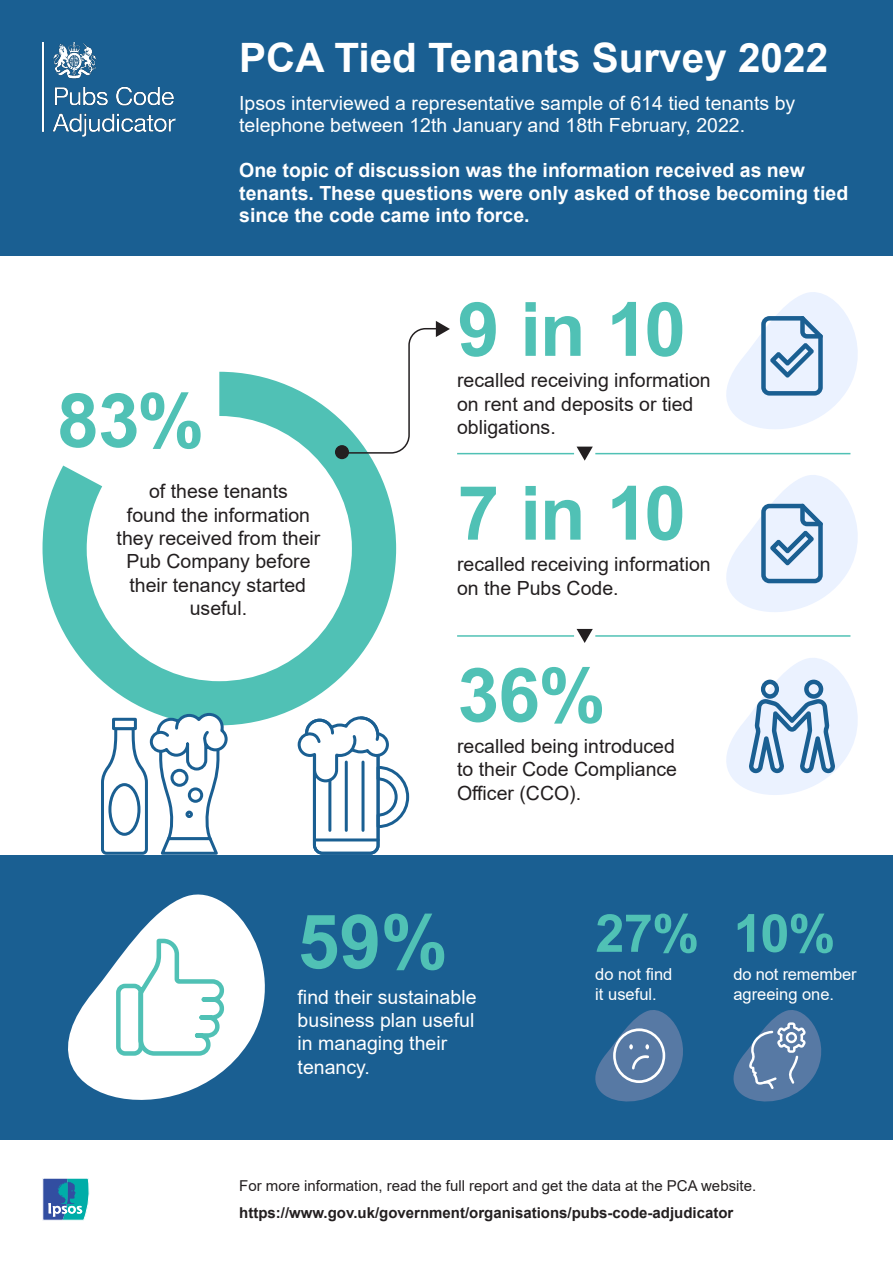
<style>
.page{position:relative;width:893px;height:1263px;background:#fff}
.page>*{position:absolute;margin:0;border:0;box-sizing:border-box;transform-origin:0 0}
.t1{font:700 75px "Arial";letter-spacing:-.015em;color:#50c1b5}
.t2{font:700 52.5px "Arial";color:#50c1b5}
.Heading_1{font:700 40.5px "Arial";color:#fff}
.t3{font:19.5px/23.4px "Arial";color:#231f20}
.t4{font:19.5px/23.4px "Arial";color:#fff}
.t5{font:700 19.5px/22.5px "Arial";color:#fff}
.t6{font:16.5px/19.8px "Arial";color:#fff}
.t7{font:15px "Arial";color:#231f20}
.t8{font:700 15px "Arial";color:#231f20}
</style>
<div class="page">
<div style="left:0;top:855px;width:893px;height:285px;background:#1a5f92"></div>
<svg style="left:68px;top:894px;width:197px;height:206px;fill:#fff"></svg>
<svg style="left:43px;top:372px;width:353px;height:353px"></svg>
<hr style="left:457px;top:453px;width:117px;height:1px;background:#50c1b5">
<hr style="left:595px;top:453px;width:255px;height:1px;background:#50c1b5">
<hr style="left:457px;top:635px;width:117px;height:2px;background:#50c1b5">
<hr style="left:595px;top:635px;width:255px;height:2px;background:#50c1b5">
<div style="left:0;top:0;width:893px;height:255px;background:#1a5f92"></div>
<img style="left:43px;top:43px;width:133px;height:94px">
<svg style="left:341px;top:321px;width:109px;height:133px"></svg>
<svg style="left:577px;top:447px;width:16px;height:14px"></svg>
<svg style="left:577px;top:629px;width:16px;height:14px"></svg>
<div style="left:335px;top:445px;width:14px;height:14px;background:#231f20;border-radius:50%"></div>
<svg style="left:726px;top:658px;width:132px;height:137px"></svg>
<svg style="left:682px;top:475px;width:176px;height:162px"></svg>
<svg style="left:682px;top:292px;width:176px;height:163px"></svg>
<svg style="left:595px;top:1010px;width:88px;height:92px"></svg>
<div style="left:313px;top:747px;width:67px;height:108px;border:3px solid #1a5f92;border-radius:8px"></div>
<hr style="left:328px;top:762px;width:3px;height:68px;background:#1a5f92">
<hr style="left:345px;top:762px;width:3px;height:68px;background:#1a5f92">
<hr style="left:361px;top:762px;width:3px;height:68px;background:#1a5f92">
<hr style="left:314px;top:838px;width:64px;height:3px;background:#1a5f92">
<svg style="left:296px;top:715px;width:114px;height:114px"></svg>
<svg style="left:99px;top:255px;width:130px;height:600px"></svg>
<svg style="left:733px;top:1010px;width:89px;height:92px"></svg>
<svg style="left:114px;top:936px;width:114px;height:122px;background:#dbf0ef"></svg>
<svg style="left:42px;top:1178px;width:48px;height:43px;background:#4a96b7"></svg>
<p class="Heading_1" style="left:239px;top:29px;width:590px">PCA Tied Tenants Survey 2022</p>
<p class="t4" style="left:239px;top:92px;width:558px;line-height:22.5px">Ipsos interviewed a representative sample of 614 tied tenants by telephone between 12th January and 18th February, 2022.</p>
<p class="t5" style="left:239px;top:159px;width:611px">One topic of discussion was the information received as new tenants. These questions were only asked of those becoming tied since the code came into force.</p>
<p class="t1" style="left:57px;top:368px;width:148px">83%</p>
<p class="t3" style="left:117px;top:479px;width:205px;text-align:center">of these tenants<br>found the information they received from their<br>Pub Company before their tenancy started useful.</p>
<p class="t1" style="left:458px;top:277px;width:230px">9 in 10</p>
<p class="t3" style="left:457px;top:369px;width:255px">recalled receiving information on rent and deposits or tied obligations.</p>
<p class="t1" style="left:458px;top:460px;width:230px">7 in 10</p>
<p class="t3" style="left:457px;top:552px;width:255px">recalled receiving information on the Pubs Code.</p>
<p class="t1" style="left:458px;top:642px;width:149px">36%</p>
<p class="t3" style="left:457px;top:734px;width:221px;text-align:justify">recalled being introduced to their Code Compliance Officer (CCO).</p>
<p class="t1" style="left:298px;top:889px;width:152px">59%</p>
<p class="t2" style="left:595px;top:896px;width:105px">27%</p>
<p class="t2" style="left:733px;top:896px;width:103px">10%</p>
<p class="t6" style="left:595px;top:964px;width:79px">do not find it useful.</p>
<p class="t6" style="left:733px;top:964px;width:125px">do not remember agreeing one.</p>
<p class="t4" style="left:298px;top:985px;width:180px">find their sustainable business plan useful in managing their tenancy.</p>
<p class="t7" style="left:239px;top:1175px;width:518px">For more information, read the full report and get the data at the PCA website.</p>
<p class="t8" style="left:239px;top:1202px;width:496px">https://www.gov.uk/government/organisations/pubs-code-adjudicator</p>
</div>
